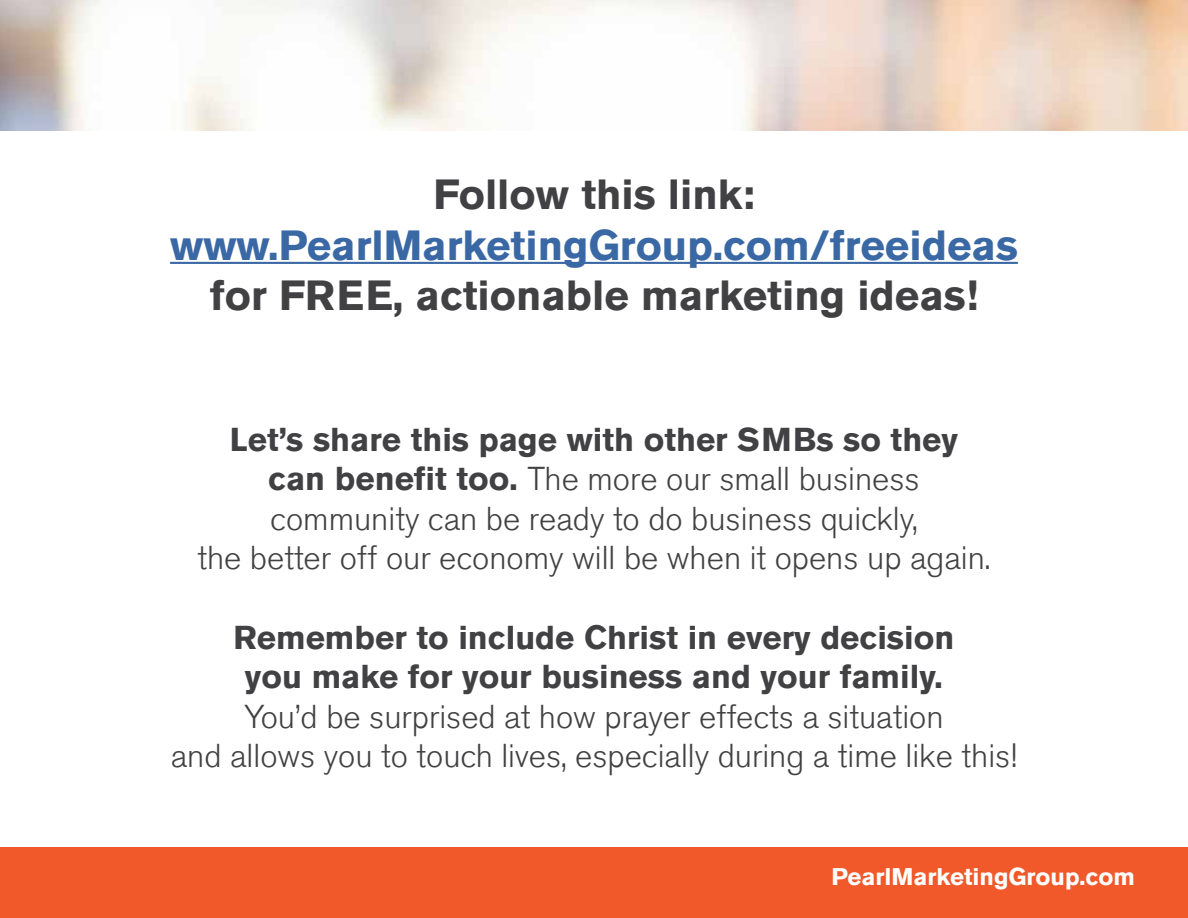
<style>
.page{position:relative;width:1188px;height:918px;background:#fff}
.page>*{position:absolute;margin:0;border:0;box-sizing:border-box;transform-origin:0 0}
.t1{font:700 42px "Akzidenz Grotesk Std";color:#414042}
.t2{font:700 42px "Akzidenz Grotesk Std";color:#3a68a5}
.t3{font:300 33px/39.6px "Akzidenz Grotesk Std";color:#414042;text-align:center}
.t4{font:700 33px/39.6px "Akzidenz Grotesk Std";color:#414042;text-align:center}
.t5{font:700 24px "Akzidenz Grotesk Std";color:#fff}
.s1{font-weight:700}
</style>
<div class="page">
<div style="left:0;top:848px;width:1188px;height:70px;background:#f1592a"></div>
<hr style="left:170px;top:262px;width:848px;height:2px;background:#3a68a5">
<p class="t1" style="left:433px;top:170px;width:323px">Follow this link:</p>
<p class="t2" style="left:170px;top:221px;width:849px">www.PearlMarketingGroup.com/freeideas</p>
<p class="t1" style="left:210px;top:271px;width:770px">for FREE, actionable marketing ideas!</p>
<p class="t3" style="left:197px;top:420px;width:795px"><span class="s1">Let’s share this page with other SMBs so they can benefit too.</span> The more our small business community can be ready to do business quickly,<br>the better off our economy will be when it opens up again.</p>
<p class="t4" style="left:234px;top:617px;width:722px">Remember to include Christ in every decision you make for your business and your family.</p>
<p class="t3" style="left:171px;top:697px;width:848px">You’d be surprised at how prayer effects a situation<br>and allows you to touch lives, especially during a time like this!</p>
<p class="t5" style="left:832px;top:863px;width:305px">PearlMarketingGroup.com</p>
</div>
